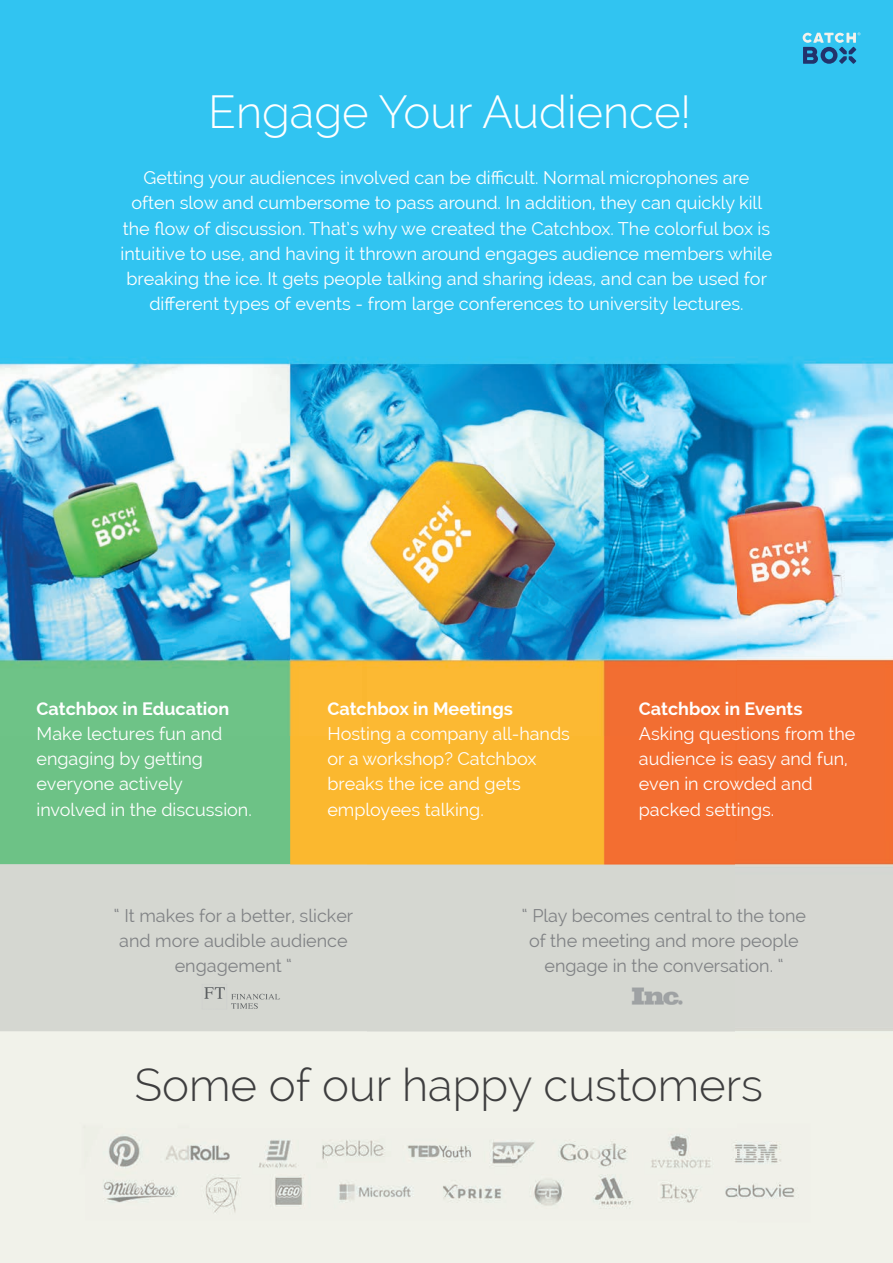
<style>
.page{position:relative;width:893px;height:1263px;background:#fff}
.page>*{position:absolute;margin:0;border:0;box-sizing:border-box;transform-origin:0 0}
.t1{font:300 45.45px "Raleway";color:#3e3e3f}
.t2{font:300 45.45px "Raleway";color:#fff}
.t3{font:18px/25.2px "Raleway";color:#fff}
.t4{font:18px/25.2px "Raleway";color:#808285;text-align:center}
.t5{font:700 18px "Raleway";color:#fff}
</style>
<div class="page">
<img style="left:0;top:0;width:893px;height:1263px">
<svg style="left:802px;top:32px;width:58px;height:32px;background:#49a3cb"></svg>
<h1 class="t2" style="left:208px;top:85px;width:484px">Engage Your Audience!</h1>
<p class="t3" style="left:121px;top:165px;width:653px;text-align:center">Getting your audiences involved can be difficult. Normal microphones are often slow and cumbersome to pass around. In addition, they can quickly kill the flow of discussion. That’s why we created the Catchbox. The colorful box is intuitive to use, and having it thrown around engages audience members while breaking the ice. It gets people talking and sharing ideas, and can be used for different types of events - from large conferences to university lectures.</p>
<p class="t5" style="left:37px;top:698px;width:194px">Catchbox in Education</p>
<p class="t3" style="left:37px;top:721px;width:217px">Make lectures fun and engaging by getting everyone actively involved in the discussion.</p>
<p class="t5" style="left:327px;top:698px;width:187px">Catchbox in Meetings</p>
<p class="t3" style="left:327px;top:721px;width:244px">Hosting a company all-hands or a workshop? Catchbox breaks the ice and gets employees talking.</p>
<p class="t5" style="left:639px;top:698px;width:165px">Catchbox in Events</p>
<p class="t3" style="left:639px;top:721px;width:218px">Asking questions from the audience is easy and fun, even in crowded and packed settings.</p>
<p class="t4" style="left:114px;top:903px;width:241px">“ It makes for a better, slicker and more audible audience engagement “</p>
<p class="t4" style="left:522px;top:903px;width:286px">“ Play becomes central to the tone of the meeting and more people engage in the conversation. “</p>
<h1 class="t1" style="left:134px;top:1058px;width:630px">Some of our happy customers</h1>
</div>
